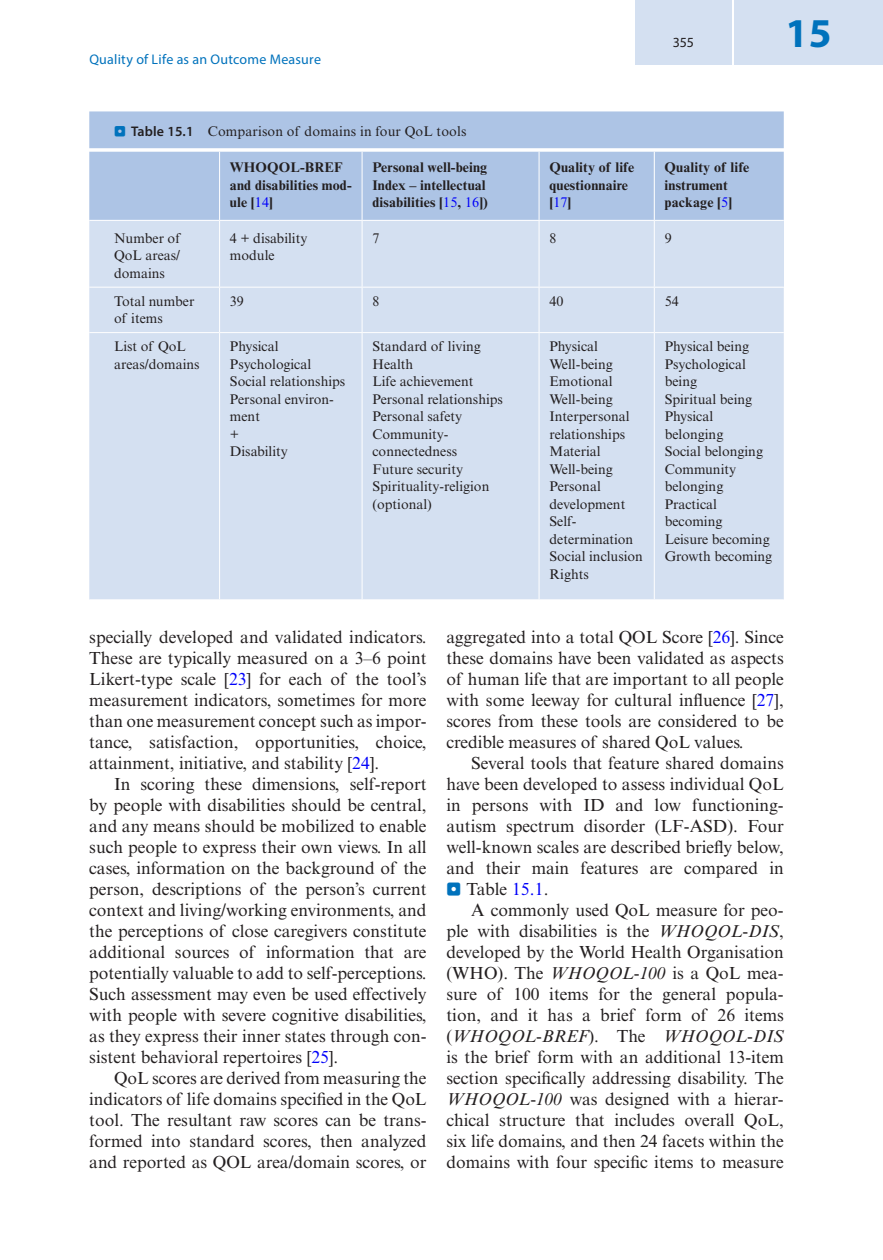
<style>
.page{position:relative;width:883px;height:1260px;background:#fff}
.page>*{position:absolute;margin:0;border:0;box-sizing:border-box;transform-origin:0 0}
.t1{font:700 41.12px "Myriad Pro";color:#0072bc}
.t2{font:17.5px/21px "Times New Roman MT Std";color:#231f20;text-align:justify}
.t3{font:14px/17.5px "Times New Roman MT Std";color:#231f20}
.t4{font:700 14px/17.5px "Times New Roman MT Std";letter-spacing:.01em;color:#231f20}
.t5{font:14px "Myriad Pro";letter-spacing:.015em;color:#0072bc}
.t6{font:14px "Myriad Pro";color:#231f20}
.s1{font-family:"Blik Buttons";color:#0072bc}
.s2{font-family:"Myriad Pro";font-weight:600}
.s3{font-weight:400;color:#0000fa}
.s4{color:#0000fa}
.s5{font-style:italic}
</style>
<div class="page">
<div style="left:635px;top:0;width:97px;height:64px;background:#d4e0f1"></div>
<div style="left:734px;top:0;width:149px;height:64px;background:#d4e0f1"></div>
<div style="left:89px;top:111px;width:695px;height:37px;background:#adc4e5"></div>
<div style="left:89px;top:152px;width:695px;height:68px;background:#adc4e5"></div>
<div style="left:220px;top:152px;width:434px;height:68px;background:#adc4e5"></div>
<div style="left:89px;top:221px;width:695px;height:378px;background:#d4e0f1"></div>
<div style="left:654px;top:220px;width:130px;height:67px;background:#d4e0f1"></div>
<hr style="left:219px;top:152px;width:1px;height:68px;background:#fff">
<hr style="left:362px;top:152px;width:1px;height:68px;background:#fff">
<hr style="left:539px;top:152px;width:1px;height:68px;background:#fff">
<hr style="left:654px;top:152px;width:1px;height:68px;background:#fff">
<hr style="left:654px;top:220px;width:130px;height:1px;background:#fff">
<hr style="left:219px;top:221px;width:1px;height:66px;background:#fff">
<hr style="left:362px;top:221px;width:1px;height:66px;background:#fff">
<hr style="left:539px;top:221px;width:1px;height:66px;background:#fff">
<hr style="left:654px;top:221px;width:1px;height:66px;background:#fff">
<hr style="left:219px;top:288px;width:1px;height:44px;background:#fff">
<hr style="left:362px;top:288px;width:1px;height:44px;background:#fff">
<hr style="left:539px;top:288px;width:1px;height:44px;background:#fff">
<hr style="left:654px;top:288px;width:1px;height:44px;background:#fff">
<hr style="left:539px;top:333px;width:1px;height:266px;background:#fff">
<hr style="left:362px;top:333px;width:1px;height:266px;background:#fff">
<hr style="left:654px;top:333px;width:1px;height:266px;background:#fff">
<hr style="left:219px;top:333px;width:1px;height:266px;background:#fff">
<hr style="left:89px;top:287px;width:131px;height:1px;background:#fff">
<hr style="left:220px;top:287px;width:142px;height:1px;background:#fff">
<hr style="left:362px;top:287px;width:177px;height:1px;background:#fff">
<hr style="left:539px;top:287px;width:115px;height:1px;background:#fff">
<hr style="left:654px;top:287px;width:130px;height:1px;background:#fff">
<hr style="left:89px;top:332px;width:131px;height:1px;background:#fff">
<hr style="left:220px;top:332px;width:142px;height:1px;background:#fff">
<hr style="left:362px;top:332px;width:177px;height:1px;background:#fff">
<hr style="left:539px;top:332px;width:115px;height:1px;background:#fff">
<hr style="left:654px;top:332px;width:130px;height:1px;background:#fff">
<p class="t5" style="left:89px;top:51px;width:233px">Quality of Life as an Outcome Measure</p>
<p class="t6" style="left:673px;top:34px;width:23px">355</p>
<h1 class="t1" style="left:786px;top:6px;width:48px">15</h1>
<p class="t3" style="left:114px;top:122px;width:354px"><span class="s1">..</span> <span class="s2">Table 15.1</span> Comparison of domains in four QoL tools</p>
<p class="t4" style="left:230px;top:159px;width:123px">WHOQOL-BREF and disabilities mod&shy;ule [<span class="s3">14</span>]</p>
<p class="t4" style="left:372px;top:159px;width:117px">Personal well-being<br>Index – intellectual disabilities [<span class="s3">15</span>, <span class="s3">16</span>])</p>
<p class="t4" style="left:549px;top:159px;width:86px">Quality of life questionnaire [<span class="s3">17</span>]</p>
<p class="t4" style="left:665px;top:159px;width:86px">Quality of life instrument package [<span class="s3">5</span>]</p>
<p class="t3" style="left:114px;top:230px;width:68px;text-align:justify">Number of QoL areas/ domains</p>
<p class="t3" style="left:230px;top:230px;width:79px">4 + disability module</p>
<p class="t3" style="left:372px;top:230px;width:8px">7</p>
<p class="t3" style="left:549px;top:230px;width:8px">8</p>
<p class="t3" style="left:665px;top:230px;width:8px">9</p>
<p class="t3" style="left:114px;top:292px;width:82px">Total number of items</p>
<p class="t3" style="left:230px;top:292px;width:15px">39</p>
<p class="t3" style="left:372px;top:292px;width:8px">8</p>
<p class="t3" style="left:549px;top:292px;width:15px">40</p>
<p class="t3" style="left:665px;top:292px;width:15px">54</p>
<p class="t3" style="left:114px;top:338px;width:87px">List of QoL areas/domains</p>
<p class="t3" style="left:230px;top:338px;width:117px">Physical<br>Psychological<br>Social relationships<br>Personal environ&shy;ment<br>+<br>Disability</p>
<p class="t3" style="left:372px;top:338px;width:132px">Standard of living<br>Health<br>Life achievement<br>Personal relationships<br>Personal safety<br>Community&shy;connectedness<br>Future security<br>Spirituality-religion (optional)</p>
<p class="t3" style="left:549px;top:338px;width:95px">Physical<br>Well-being<br>Emotional<br>Well-being<br>Interpersonal relationships<br>Material<br>Well-being<br>Personal development<br>Self&shy;determination<br>Social inclusion<br>Rights</p>
<p class="t3" style="left:665px;top:338px;width:109px">Physical being<br>Psychological being<br>Spiritual being<br>Physical belonging<br>Social belonging<br>Community belonging<br>Practical becoming<br>Leisure becoming<br>Growth becoming</p>
<p class="t2" style="left:89px;top:626px;width:339px">specially developed and validated indicators.<br>These are typically measured on a 3–6 point Likert-type scale [<span class="s4">23</span>] for each of the tool’s measurement indicators, sometimes for more than one measurement concept such as impor&shy;tance, satisfaction, opportunities, choice, attainment, initiative, and stability [<span class="s4">24</span>].</p>
<p class="t2" style="left:89px;top:773px;width:339px;text-indent:25px">In scoring these dimensions, self-report by people with disabilities should be central, and any means should be mobilized to enable such people to express their own views. In all cases, information on the background of the person, descriptions of the person’s current context and living/working environments, and the perceptions of close caregivers constitute additional sources of information that are potentially valuable to add to self-perceptions.<br>Such assessment may even be used effectively with people with severe cognitive disabilities, as they express their inner states through con&shy;sistent behavioral repertoires [<span class="s4">25</span>].</p>
<p class="t2" style="left:89px;top:1067px;width:339px;text-indent:25px">QoL scores are derived from measuring the indicators of life domains specified in the QoL tool. The resultant raw scores can be trans&shy;formed into standard scores, then analyzed and reported as QOL area/domain scores, or</p>
<p class="t2" style="left:446px;top:626px;width:339px">aggregated into a total QOL Score [<span class="s4">26</span>]. Since these domains have been validated as aspects of human life that are important to all people with some leeway for cultural influence [<span class="s4">27</span>], scores from these tools are considered to be credible measures of shared QoL values.</p>
<p class="t2" style="left:446px;top:752px;width:339px;text-indent:25px">Several tools that feature shared domains have been developed to assess individual QoL in persons with ID and low functioning&shy;autism spectrum disorder (LF-ASD). Four well-known scales are described briefly below, and their main features are compared in <span class="s1">.</span> Table <span class="s4">15.1</span>.</p>
<p class="t2" style="left:446px;top:899px;width:339px;text-indent:25px">A commonly used QoL measure for peo&shy;ple with disabilities is the <span class="s5">WHOQOL-DIS</span>, developed by the World Health Organisation (WHO). The <span class="s5">WHOQOL-100</span> is a QoL mea&shy;sure of 100 items for the general popula&shy;tion, and it has a brief form of 26 items (<span class="s5">WHOQOL-BREF</span>). The <span class="s5">WHOQOL-DIS </span>is the brief form with an additional 13-item section specifically addressing disability. The <span class="s5">WHOQOL-100</span> was designed with a hierar&shy;chical structure that includes overall QoL, six life domains, and then 24 facets within the domains with four specific items to measure</p>
</div>
